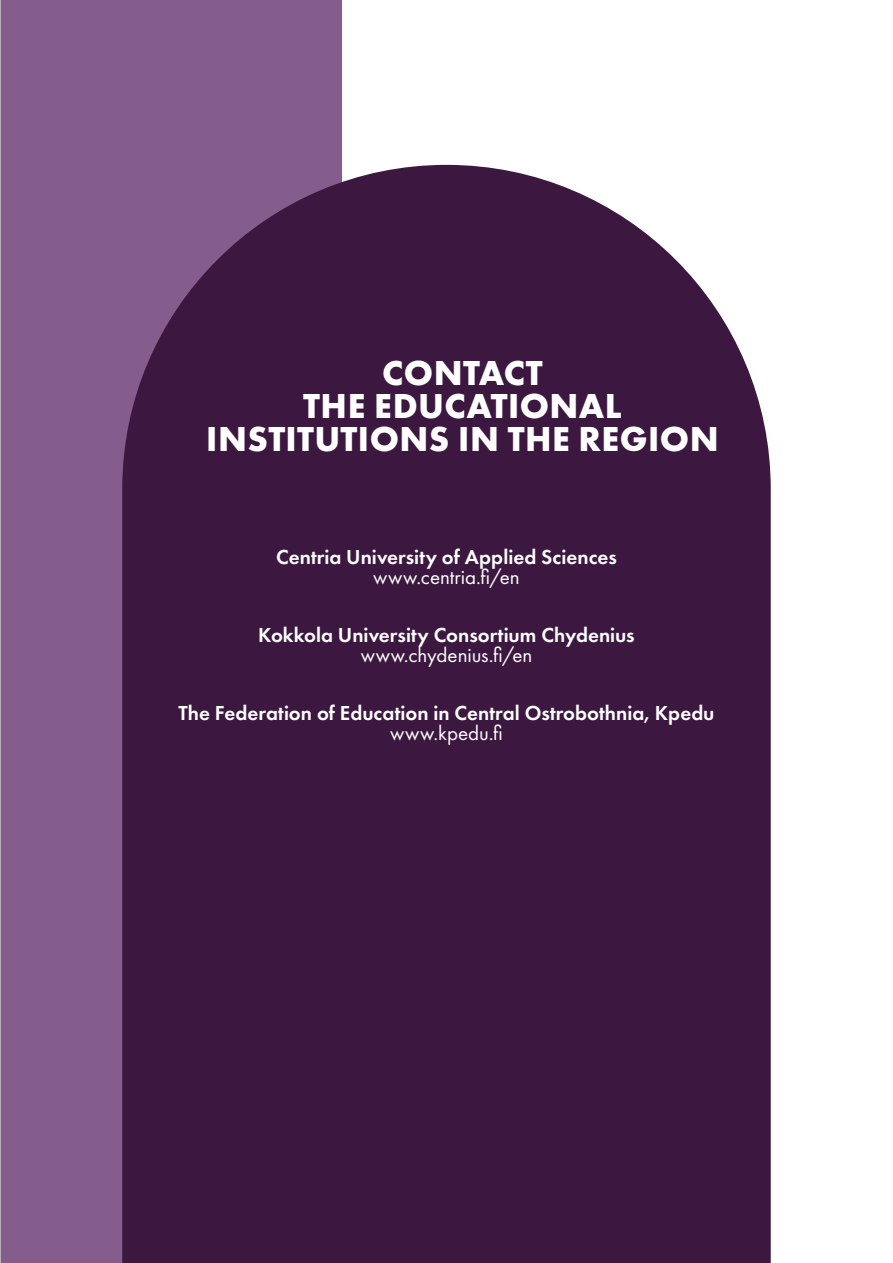
<style>
.page{position:relative;width:893px;height:1263px;background:#fff}
.page>*{position:absolute;margin:0;border:0;box-sizing:border-box;transform-origin:0 0}
.t1{font:700 36px/33px "Futura PT";letter-spacing:.01em;color:#fff;text-align:center}
.t2{font:600 21px "Futura PT";color:#fff}
.t3{font:21px "Futura PT";color:#fff}
</style>
<div class="page">
<div style="left:0;top:0;width:342px;height:1262px;background:#855d8d"></div>
<div style="left:122px;top:165px;width:649px;height:1098px;background:#3c1841"></div>
<hr style="left:0;top:0;width:1px;height:1263px;background:#d3d3d3">
<p class="t1" style="left:206px;top:356px;width:514px">CONTACT<br>THE EDUCATIONAL<br>INSTITUTIONS IN THE REGION</p>
<p class="t2" style="left:276px;top:544px;width:342px">Centria University of Applied Sciences</p>
<p class="t3" style="left:373px;top:564px;width:148px">www.centria.fi/en</p>
<p class="t2" style="left:258px;top:622px;width:378px">Kokkola University Consortium Chydenius</p>
<p class="t3" style="left:361px;top:642px;width:173px">www.chydenius.fi/en</p>
<p class="t2" style="left:178px;top:700px;width:538px">The Federation of Education in Central Ostrobothnia, Kpedu</p>
<p class="t3" style="left:390px;top:720px;width:114px">www.kpedu.fi</p>
</div>
